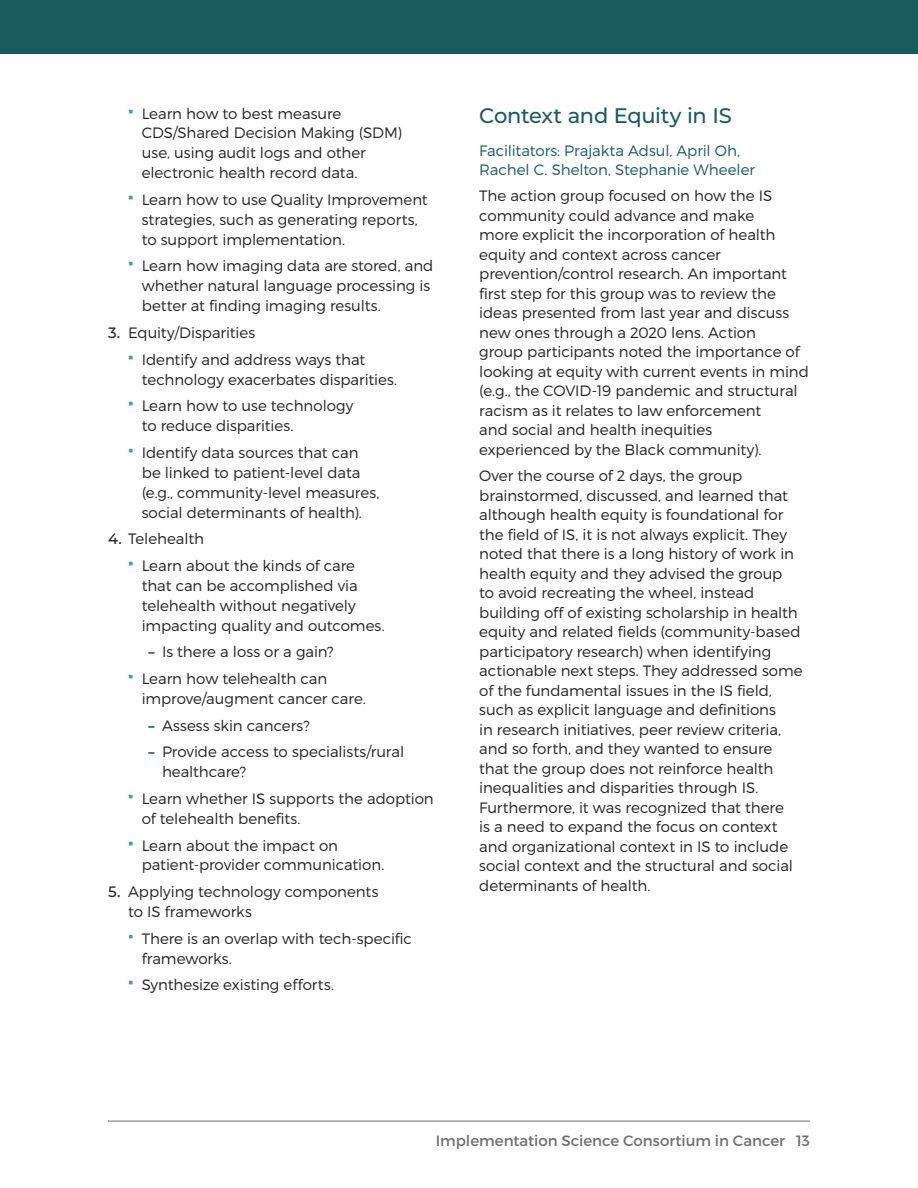
<style>
.page{position:relative;width:918px;height:1188px;background:#fff}
.page>*{position:absolute;margin:0;border:0;box-sizing:border-box;transform-origin:0 0}
.t1{font:500 21px "Montserrat";letter-spacing:-.02em;color:#165b5d}
.t2{font:300 15px/19.5px "Montserrat";letter-spacing:-.005em;color:#231f20}
.t3{font:300 15px/19.5px "Montserrat";letter-spacing:-.005em;color:#165b5d}
.t4{font:15px "Montserrat";letter-spacing:-.005em;color:#6f6f70}
.s1{font-weight:500}
.s2{font-weight:600;color:#165b5d}
</style>
<div class="page">
<div style="left:0;top:0;width:918px;height:54px;background:#165b5d"></div>
<hr style="left:108px;top:1121px;width:702px;height:1px;background:#6f6f70">
<p class="t2" style="left:142px;top:103px;width:262px;line-height:20px">Learn how to best measure<br>CDS/Shared Decision Making (SDM) use, using audit logs and other electronic health record data.</p>
<p class="t2" style="left:142px;top:189px;width:288px;line-height:20px">Learn how to use Quality Improvement strategies, such as generating reports, to support implementation.</p>
<p class="t2" style="left:142px;top:256px;width:293px;line-height:20px">Learn how imaging data are stored, and whether natural language processing is better at finding imaging results.</p>
<p class="t2" style="left:108px;top:323px;width:149px"><span class="s1">3.</span> Equity/Disparities</p>
<p class="t2" style="left:142px;top:349px;width:257px;line-height:20px">Identify and address ways that technology exacerbates disparities.</p>
<p class="t2" style="left:142px;top:396px;width:213px;line-height:20px">Learn how to use technology to reduce disparities.</p>
<p class="t2" style="left:142px;top:442px;width:239px;line-height:20px">Identify data sources that can be linked to patient-level data (e.g., community-level measures, social determinants of health).</p>
<p class="t2" style="left:108px;top:529px;width:98px"><span class="s1">4.</span> Telehealth</p>
<p class="t2" style="left:142px;top:555px;width:244px;line-height:20px">Learn about the kinds of care that can be accomplished via telehealth without negatively impacting quality and outcomes.</p>
<p class="t2" style="left:148px;top:642px;width:187px"><span class="s2">–</span> Is there a loss or a gain?</p>
<p class="t2" style="left:142px;top:669px;width:226px;line-height:20px">Learn how telehealth can improve/augment cancer care.</p>
<p class="t2" style="left:148px;top:715px;width:163px"><span class="s2">–</span> Assess skin cancers?</p>
<p class="t2" style="left:162px;top:742px;width:244px;line-height:20px;text-indent:-14px"><span class="s2">–</span> Provide access to specialists/rural healthcare?</p>
<p class="t2" style="left:142px;top:788px;width:294px;line-height:20px">Learn whether IS supports the adoption of telehealth benefits.</p>
<p class="t2" style="left:142px;top:835px;width:244px;line-height:20px">Learn about the impact on patient-provider communication.</p>
<p class="t2" style="left:128px;top:882px;width:252px;line-height:20px;text-indent:-20px"><span class="s1">5.</span> Applying technology components to IS frameworks</p>
<p class="t2" style="left:142px;top:928px;width:272px;line-height:20px">There is an overlap with tech-specific frameworks.</p>
<p class="t2" style="left:142px;top:975px;width:194px">Synthesize existing efforts.</p>
<h3 class="t1" style="left:479px;top:101px;width:254px">Context and Equity in IS</h3>
<h4 class="t3" style="left:479px;top:140px;width:277px">Facilitators: Prajakta Adsul, April Oh,<br>Rachel C. Shelton, Stephanie Wheeler</h4>
<p class="t2" style="left:479px;top:186px;width:331px">The action group focused on how the IS community could advance and make<br>more explicit the incorporation of health equity and context across cancer prevention/control research. An important first step for this group was to review the ideas presented from last year and discuss new ones through a 2020 lens. Action<br>group participants noted the importance of looking at equity with current events in mind (e.g., the COVID-19 pandemic and structural racism as it relates to law enforcement<br>and social and health inequities<br>experienced by the Black community).</p>
<p class="t2" style="left:479px;top:466px;width:325px">Over the course of 2 days, the group brainstormed, discussed, and learned that although health equity is foundational for the field of IS, it is not always explicit. They noted that there is a long history of work in health equity and they advised the group<br>to avoid recreating the wheel, instead building off of existing scholarship in health equity and related fields (community-based participatory research) when identifying actionable next steps. They addressed some of the fundamental issues in the IS field, such as explicit language and definitions<br>in research initiatives, peer review criteria, and so forth, and they wanted to ensure that the group does not reinforce health inequalities and disparities through IS.<br>Furthermore, it was recognized that there<br>is a need to expand the focus on context and organizational context in IS to include social context and the structural and social determinants of health.</p>
<p class="t4" style="left:436px;top:1132px;width:376px">Implementation Science Consortium in Cancer 13</p>
</div>
